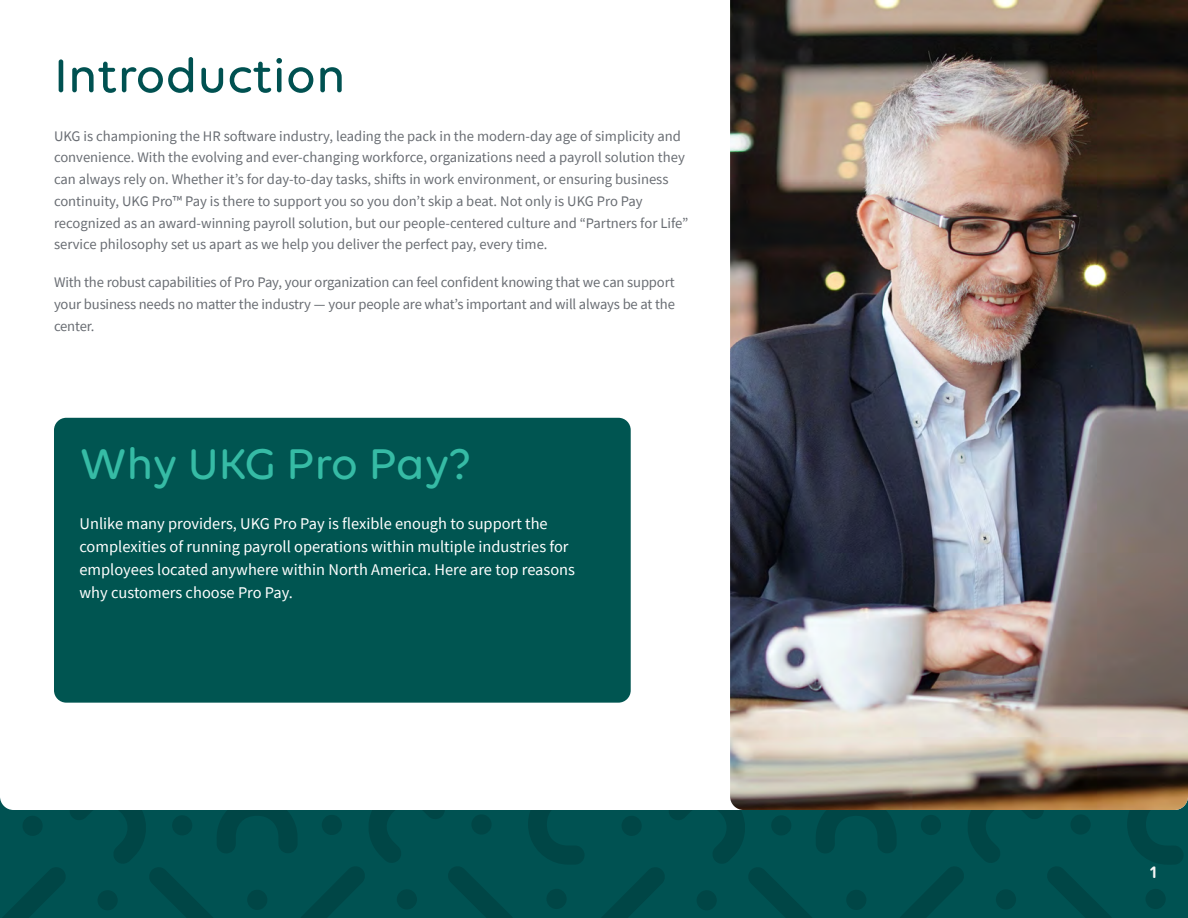
<style>
.page{position:relative;width:1188px;height:918px;background:#fff}
.page>*{position:absolute;margin:0;border:0;box-sizing:border-box;transform-origin:0 0}
.t1{font:500 51px "Volte Rounded";color:#005151}
.t2{font:500 46.35px "Volte Rounded";color:#36bba5}
.t3{font:600 18px "Volte Rounded";color:#f5f5f5}
.t4{font:16.35px/23.2px "Source Sans Pro";color:#fff}
.t5{font:14.7px/21.8px "Source Sans Pro";color:#696d73}
</style>
<div class="page">
<svg style="left:0;top:810px;width:1188px;height:108px"></svg>
<img style="left:730px;top:0;width:458px;height:810px">
<div style="left:54px;top:418px;width:577px;height:285px;background:#005551;border-radius:12px"></div>
<h1 class="t1" style="left:54px;top:46px;width:293px">Introduction</h1>
<p class="t5" style="left:54px;top:125px;width:636px">UKG is championing the HR software industry, leading the pack in the modern-day age of simplicity and convenience. With the evolving and ever-changing workforce, organizations need a payroll solution they can always rely on. Whether it’s for day-to-day tasks, shifts in work environment, or ensuring business continuity, UKG Pro™ Pay is there to support you so you don’t skip a beat. Not only is UKG Pro Pay recognized as an award-winning payroll solution, but our people-centered culture and “Partners for Life” service philosophy set us apart as we help you deliver the perfect pay, every time.</p>
<p class="t5" style="left:54px;top:272px;width:622px;text-align:justify">With the robust capabilities of Pro Pay, your organization can feel confident knowing that we can support your business needs no matter the industry — your people are what’s important and will always be at the center.</p>
<h2 class="t2" style="left:80px;top:437px;width:393px">Why UKG Pro Pay?</h2>
<p class="t4" style="left:80px;top:511px;width:497px">Unlike many providers, UKG Pro Pay is flexible enough to support the complexities of running payroll operations within multiple industries for employees located anywhere within North America. Here are top reasons why customers choose Pro Pay.</p>
<p class="t3" style="left:1149px;top:861px;width:9px">1</p>
</div>
